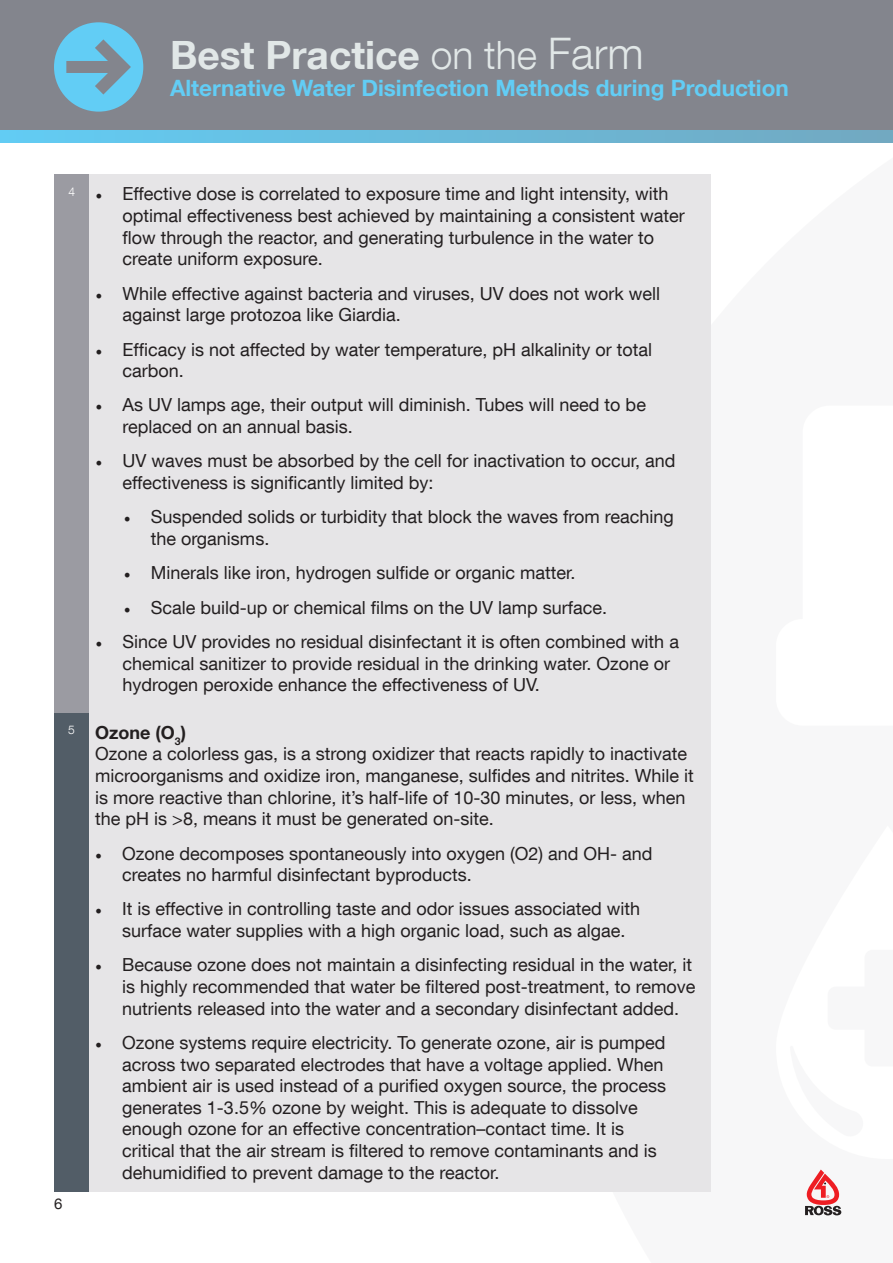
<style>
.page{position:relative;width:893px;height:1263px;background:#fff}
.page>*{position:absolute;margin:0;border:0;box-sizing:border-box;transform-origin:0 0}
.t1{font:700 39px "Helvetica Neue LT Com";color:#e1e7e7}
.t2{font:700 22.5px "Helvetica Neue LT Com";color:#62cdf5}
.t3{font:18px/21.6px "Helvetica Neue LT Com";color:#231f20}
.t4{font:15px "Helvetica Neue LT Com";color:#231f20}
.s1{font-weight:300}
.s2{font-weight:300;font-size:43.5px}
.s3{font-family:"Minion Pro"}
.s4{font-weight:700}
</style>
<div class="page">
<svg style="left:805px;top:1169px;width:36px;height:46px"></svg>
<div style="left:0;top:0;width:893px;height:143px;background:#83858d"></div>
<div style="left:54px;top:22px;width:89px;height:90px;background:#62cdf5;border-radius:50%"></div>
<svg style="left:95px;top:27px;width:44px;height:80px"></svg>
<div style="left:66px;top:61px;width:52px;height:12px;background:#83858d"></div>
<svg style="left:0;top:131px;width:893px;height:12px"></svg>
<div style="left:54px;top:175px;width:36px;height:549px;background:#9b9ba2"></div>
<div style="left:90px;top:175px;width:621px;height:549px;background:#e6e5e7"></div>
<div style="left:54px;top:713px;width:35px;height:478px;background:#525d67"></div>
<div style="left:89px;top:713px;width:622px;height:478px;background:#e6e5e7"></div>
<h1 class="t1" style="left:170px;top:30px;width:475px">Best Practice <span class="s1">on the</span> <span class="s2">Farm</span></h1>
<p class="t2" style="left:170px;top:74px;width:620px">Alternative Water Disinfection Methods during Production</p>
<p class="t3" style="left:123px;top:183px;width:564px;text-indent:-54px"><sup>4</sup> <span class="s3">•</span> Effective dose is correlated to exposure time and light intensity, with optimal effectiveness best achieved by maintaining a consistent water flow through the reactor, and generating turbulence in the water to create uniform exposure.</p>
<p class="t3" style="left:123px;top:282px;width:539px;text-indent:-27px"><span class="s3">•</span> While effective against bacteria and viruses, UV does not work well against large protozoa like Giardia.</p>
<p class="t3" style="left:123px;top:338px;width:531px;text-indent:-27px"><span class="s3">•</span> Efficacy is not affected by water temperature, pH alkalinity or total carbon.</p>
<p class="t3" style="left:123px;top:394px;width:525px;text-indent:-27px"><span class="s3">•</span> As UV lamps age, their output will diminish. Tubes will need to be replaced on an annual basis.</p>
<p class="t3" style="left:123px;top:450px;width:555px;text-indent:-27px"><span class="s3">•</span> UV waves must be absorbed by the cell for inactivation to occur, and effectiveness is significantly limited by:</p>
<p class="t3" style="left:151px;top:506px;width:525px;text-indent:-27px"><span class="s3">•</span> Suspended solids or turbidity that block the waves from reaching the organisms.</p>
<p class="t3" style="left:124px;top:562px;width:453px"><span class="s3">•</span> Minerals like iron, hydrogen sulfide or organic matter.</p>
<p class="t3" style="left:124px;top:596px;width:485px"><span class="s3">•</span> Scale build-up or chemical films on the UV lamp surface.</p>
<p class="t3" style="left:123px;top:630px;width:558px;text-indent:-27px"><span class="s3">•</span> Since UV provides no residual disinfectant it is often combined with a chemical sanitizer to provide residual in the drinking water. Ozone or hydrogen peroxide enhance the effectiveness of UV.</p>
<p class="t3" style="left:95px;top:721px;width:600px;text-indent:-27px"><sup>5</sup> <span class="s4">Ozone (O</span><sub>3</sub><span class="s4">)<br></span>Ozone a colorless gas, is a strong oxidizer that reacts rapidly to inactivate microorganisms and oxidize iron, manganese, sulfides and nitrites. While it is more reactive than chlorine, it’s half-life of 10-30 minutes, or less, when the pH is &gt;8, means it must be generated on-site.</p>
<p class="t3" style="left:122px;top:842px;width:532px;text-indent:-27px"><span class="s3">•</span> Ozone decomposes spontaneously into oxygen (O2) and OH- and creates no harmful disinfectant byproducts.</p>
<p class="t3" style="left:122px;top:898px;width:519px;text-indent:-27px"><span class="s3">•</span> It is effective in controlling taste and odor issues associated with surface water supplies with a high organic load, such as algae.</p>
<p class="t3" style="left:122px;top:954px;width:575px;text-indent:-27px"><span class="s3">•</span> Because ozone does not maintain a disinfecting residual in the water, it is highly recommended that water be filtered post-treatment, to remove nutrients released into the water and a secondary disinfectant added.</p>
<p class="t3" style="left:122px;top:1031px;width:545px;text-indent:-27px"><span class="s3">•</span> Ozone systems require electricity. To generate ozone, air is pumped across two separated electrodes that have a voltage applied. When ambient air is used instead of a purified oxygen source, the process generates 1-3.5% ozone by weight. This is adequate to dissolve enough ozone for an effective concentration–contact time. It is critical that the air stream is filtered to remove contaminants and is dehumidified to prevent damage to the reactor.</p>
<p class="t4" style="left:54px;top:1194px;width:10px">6</p>
</div>
